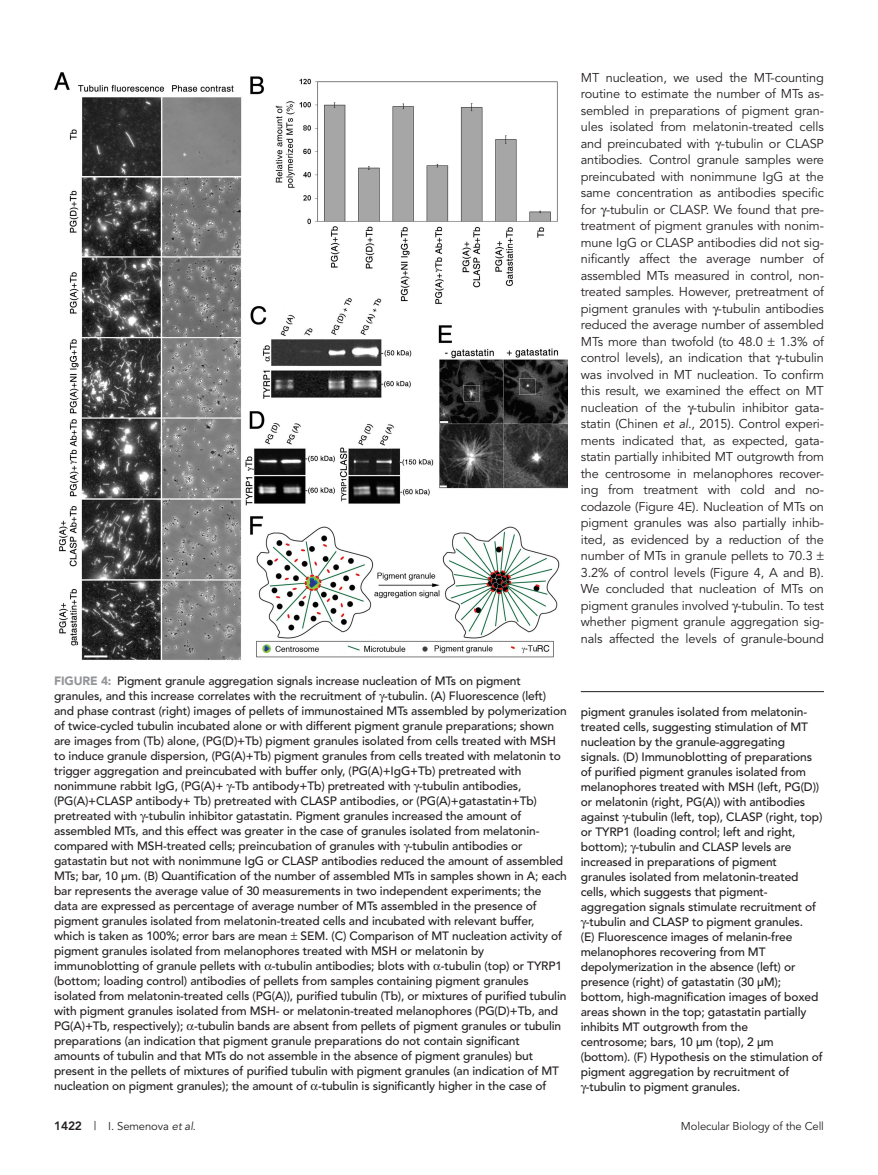
<style>
.page{position:relative;width:878px;height:1175px;background:#fff}
.page>*{position:absolute;margin:0;border:0;box-sizing:border-box;transform-origin:0 0}
.Para{font:12.75px/16.5px "Avenir";letter-spacing:-.01em;color:#231f20;text-align:justify}
.FigCaption{font:500 12px/15px "Avenir";letter-spacing:-.01em;color:#231f20}
.t1{font:11.25px "Avenir";letter-spacing:-.01em;color:#231f20}
.s1{font-weight:900;color:#939598}
.s2{font-style:italic}
.s3{font-weight:800;font-size:12px}
.s4{font-size:12px}
</style>
<div class="page">
<img style="left:54px;top:72px;width:513px;height:588px">
<hr style="left:580px;top:691px;width:244px;height:1px;background:#231f20">
<p class="FigCaption" style="left:54px;top:673px;width:514px"><span class="s1">FIGURE 4:</span> Pigment granule aggregation signals increase nucleation of MTs on pigment granules, and this increase correlates with the recruitment of -tubulin. (A) Fluorescence (left) and phase contrast (right) images of pellets of immunostained MTs assembled by polymerization of twice-cycled tubulin incubated alone or with different pigment granule preparations; shown are images from (Tb) alone, (PG(D)+Tb) pigment granules isolated from cells treated with MSH to induce granule dispersion, (PG(A)+Tb) pigment granules from cells treated with melatonin to trigger aggregation and preincubated with buffer only, (PG(A)+IgG+Tb) pretreated with nonimmune rabbit IgG, (PG(A)+ -Tb antibody+Tb) pretreated with -tubulin antibodies, (PG(A)+CLASP antibody+ Tb) pretreated with CLASP antibodies, or (PG(A)+gatastatin+Tb) pretreated with -tubulin inhibitor gatastatin. Pigment granules increased the amount of assembled MTs, and this effect was greater in the case of granules isolated from melatonin&shy;compared with MSH-treated cells; preincubation of granules with -tubulin antibodies or gatastatin but not with nonimmune IgG or CLASP antibodies reduced the amount of assembled MTs; bar, 10 μm. (B) Quantification of the number of assembled MTs in samples shown in A; each bar represents the average value of 30 measurements in two independent experiments; the data are expressed as percentage of average number of MTs assembled in the presence of pigment granules isolated from melatonin-treated cells and incubated with relevant buffer, which is taken as 100%; error bars are mean SEM. (C) Comparison of MT nucleation activity of pigment granules isolated from melanophores treated with MSH or melatonin by immunoblotting of granule pellets with -tubulin antibodies; blots with -tubulin (top) or TYRP1 (bottom; loading control) antibodies of pellets from samples containing pigment granules isolated from melatonin-treated cells (PG(A)), purified tubulin (Tb), or mixtures of purified tubulin with pigment granules isolated from MSH- or melatonin-treated melanophores (PG(D)+Tb, and PG(A)+Tb, respectively); -tubulin bands are absent from pellets of pigment granules or tubulin preparations (an indication that pigment granule preparations do not contain significant amounts of tubulin and that MTs do not assemble in the absence of pigment granules) but present in the pellets of mixtures of purified tubulin with pigment granules (an indication of MT nucleation on pigment granules); the amount of -tubulin is significantly higher in the case of</p>
<p class="Para" style="left:580px;top:69px;width:245px">MT nucleation, we used the MT-counting routine to estimate the number of MTs as&shy;sembled in preparations of pigment gran&shy;ules isolated from melatonin-treated cells and preincubated with -tubulin or CLASP antibodies. Control granule samples were preincubated with nonimmune IgG at the same concentration as antibodies specific for -tubulin or CLASP. We found that pre&shy;treatment of pigment granules with nonim&shy;mune IgG or CLASP antibodies did not sig&shy;nificantly affect the average number of assembled MTs measured in control, non&shy;treated samples. However, pretreatment of pigment granules with -tubulin antibodies reduced the average number of assembled MTs more than twofold (to 48.0</p>
<p class="Para" style="left:580px;top:333px;width:245px;text-align:left;text-indent:199px">1.3% of control levels), an indication that -tubulin was involved in MT nucleation. To confirm this result, we examined the effect on MT nucleation of the -tubulin inhibitor gata&shy;statin (Chinen <span class="s2">et al.</span>, 2015). Control experi&shy;ments indicated that, as expected, gata&shy;statin partially inhibited MT outgrowth from the centrosome in melanophores recover&shy;ing from treatment with cold and no&shy;codazole (Figure 4E). Nucleation of MTs on pigment granules was also partially inhib&shy;ited, as evidenced by a reduction of the number of MTs in granule pellets to 70.3<br>3.2% of control levels (Figure 4, A and B).<br>We concluded that nucleation of MTs on pigment granules involved -tubulin. To test whether pigment granule aggregation sig&shy;nals affected the levels of granule-bound</p>
<p class="FigCaption" style="left:580px;top:704px;width:228px">pigment granules isolated from melatonin-</p>
<p class="FigCaption" style="left:580px;top:719px;width:229px">treated cells, suggesting stimulation of MT</p>
<p class="FigCaption" style="left:580px;top:734px;width:206px">nucleation by the granule-aggregating</p>
<p class="FigCaption" style="left:580px;top:749px;width:233px">signals. (D) Immunoblotting of preparations</p>
<p class="FigCaption" style="left:580px;top:764px;width:227px">of purified pigment granules isolated from</p>
<p class="FigCaption" style="left:580px;top:779px;width:240px">melanophores treated with MSH (left, PG(D))</p>
<p class="FigCaption" style="left:580px;top:794px;width:226px">or melatonin (right, PG(A)) with antibodies</p>
<p class="FigCaption" style="left:580px;top:809px;width:243px">against -tubulin (left, top), CLASP (right, top)</p>
<p class="FigCaption" style="left:580px;top:824px;width:216px">or TYRP1 (loading control; left and right,</p>
<p class="FigCaption" style="left:580px;top:839px;width:212px">bottom); -tubulin and CLASP levels are</p>
<p class="FigCaption" style="left:580px;top:854px;width:198px">increased in preparations of pigment</p>
<p class="FigCaption" style="left:580px;top:869px;width:219px">granules isolated from melatonin-treated</p>
<p class="FigCaption" style="left:580px;top:884px;width:188px">cells, which suggests that pigment-</p>
<p class="FigCaption" style="left:580px;top:899px;width:237px">aggregation signals stimulate recruitment of</p>
<p class="FigCaption" style="left:585px;top:914px;width:219px">-tubulin and CLASP to pigment granules.</p>
<p class="FigCaption" style="left:580px;top:929px;width:213px">(E) Fluorescence images of melanin-free</p>
<p class="FigCaption" style="left:580px;top:944px;width:186px">melanophores recovering from MT</p>
<p class="FigCaption" style="left:580px;top:959px;width:216px">depolymerization in the absence (left) or</p>
<p class="FigCaption" style="left:580px;top:974px;width:202px">presence (right) of gatastatin (30 μM);</p>
<p class="FigCaption" style="left:580px;top:989px;width:239px">bottom, high-magnification images of boxed</p>
<p class="FigCaption" style="left:580px;top:1004px;width:227px">areas shown in the top; gatastatin partially</p>
<p class="FigCaption" style="left:580px;top:1019px;width:169px">inhibits MT outgrowth from the</p>
<p class="FigCaption" style="left:580px;top:1034px;width:194px">centrosome; bars, 10 μm (top), 2 μm</p>
<p class="FigCaption" style="left:580px;top:1049px;width:244px">(bottom). (F) Hypothesis on the stimulation of</p>
<p class="FigCaption" style="left:580px;top:1064px;width:210px">pigment aggregation by recruitment of</p>
<p class="FigCaption" style="left:585px;top:1079px;width:156px">-tubulin to pigment granules.</p>
<p class="t1" style="left:54px;top:1119px;width:144px"><span class="s3">1422</span> <span class="s4">|</span> I. Semenova <span class="s2">et al</span>.</p>
<p class="t1" style="left:681px;top:1119px;width:144px">Molecular Biology of the Cell</p>
</div>
